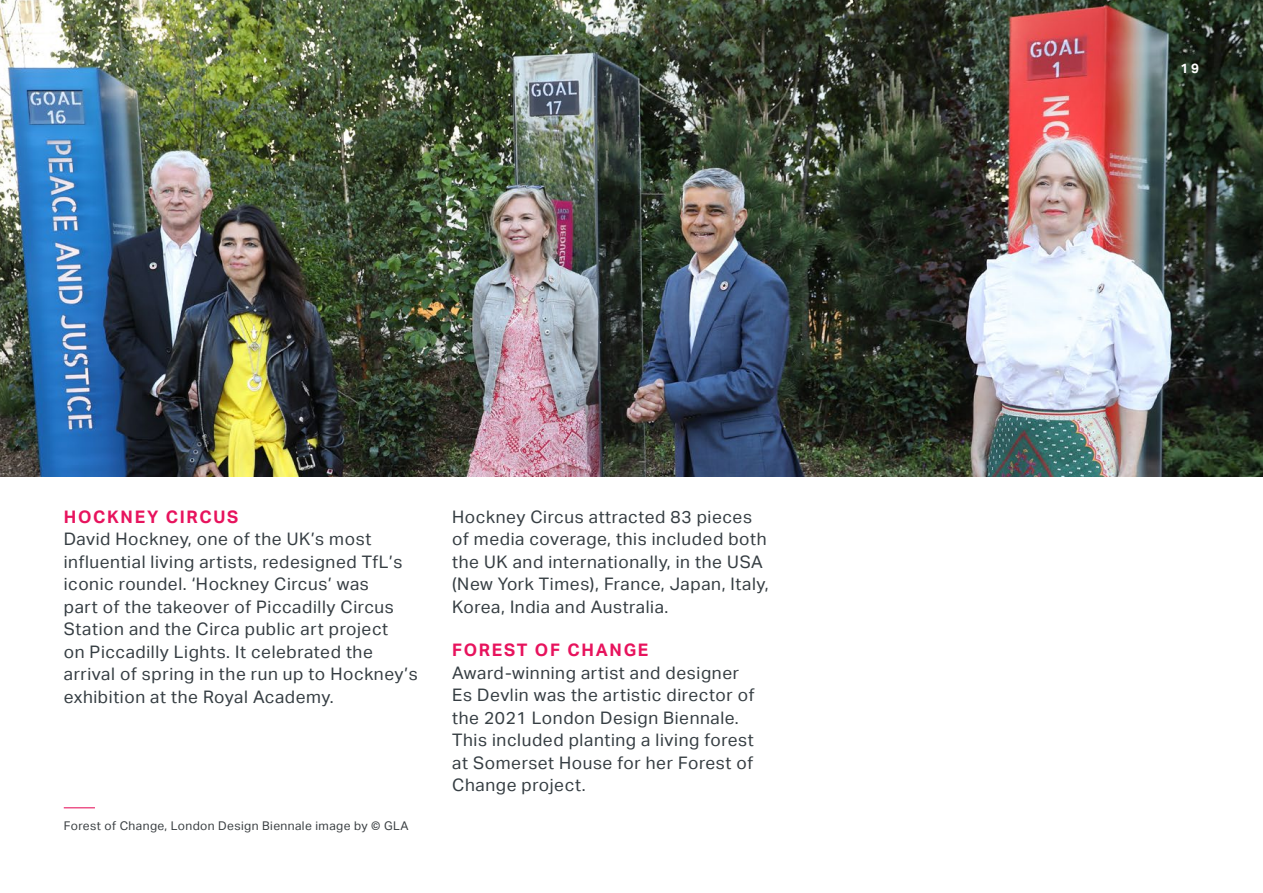
<style>
.page{position:relative;width:1263px;height:893px;background:#fff}
.page>*{position:absolute;margin:0;border:0;box-sizing:border-box;transform-origin:0 0}
.t1{font:17.25px/22.5px "Aktiv Grotesk";letter-spacing:.035em;color:#353d42}
.t2{font:700 17.25px "Aktiv Grotesk";letter-spacing:.1em;color:#e7135d}
.t3{font:700 13.5px "Aktiv Grotesk";color:#fff}
.SOURCE{font:12px "Aktiv Grotesk";letter-spacing:.035em;color:#393e41}
</style>
<div class="page">
<hr style="left:64px;top:807px;width:31px;height:1px;background:#e71f64">
<img style="left:0;top:0;width:1263px;height:476px">
<p class="t2" style="left:64px;top:507px;width:176px">HOCKNEY CIRCUS</p>
<p class="t1" style="left:64px;top:528px;width:355px">David Hockney, one of the UK’s most influential living artists, redesigned TfL’s iconic roundel. ‘Hockney Circus’ was<br>part of the takeover of Piccadilly Circus Station and the Circa public art project<br>on Piccadilly Lights. It celebrated the arrival of spring in the run up to Hockney’s exhibition at the Royal Academy.</p>
<p class="SOURCE" style="left:64px;top:818px;width:346px">Forest of Change, London Design Biennale image by © GLA</p>
<p class="t1" style="left:452px;top:505px;width:318px">Hockney Circus attracted 83 pieces of media coverage, this included both the UK and internationally, in the USA (New York Times), France, Japan, Italy, Korea, India and Australia.</p>
<p class="t2" style="left:452px;top:640px;width:198px">FOREST OF CHANGE</p>
<p class="t1" style="left:452px;top:662px;width:304px">Award-winning artist and designer<br>Es Devlin was the artistic director of the 2021 London Design Biennale.<br>This included planting a living forest at Somerset House for her Forest of<br>Change project.</p>
<p class="t3" style="left:1180px;top:61px;width:20px">19</p>
</div>
